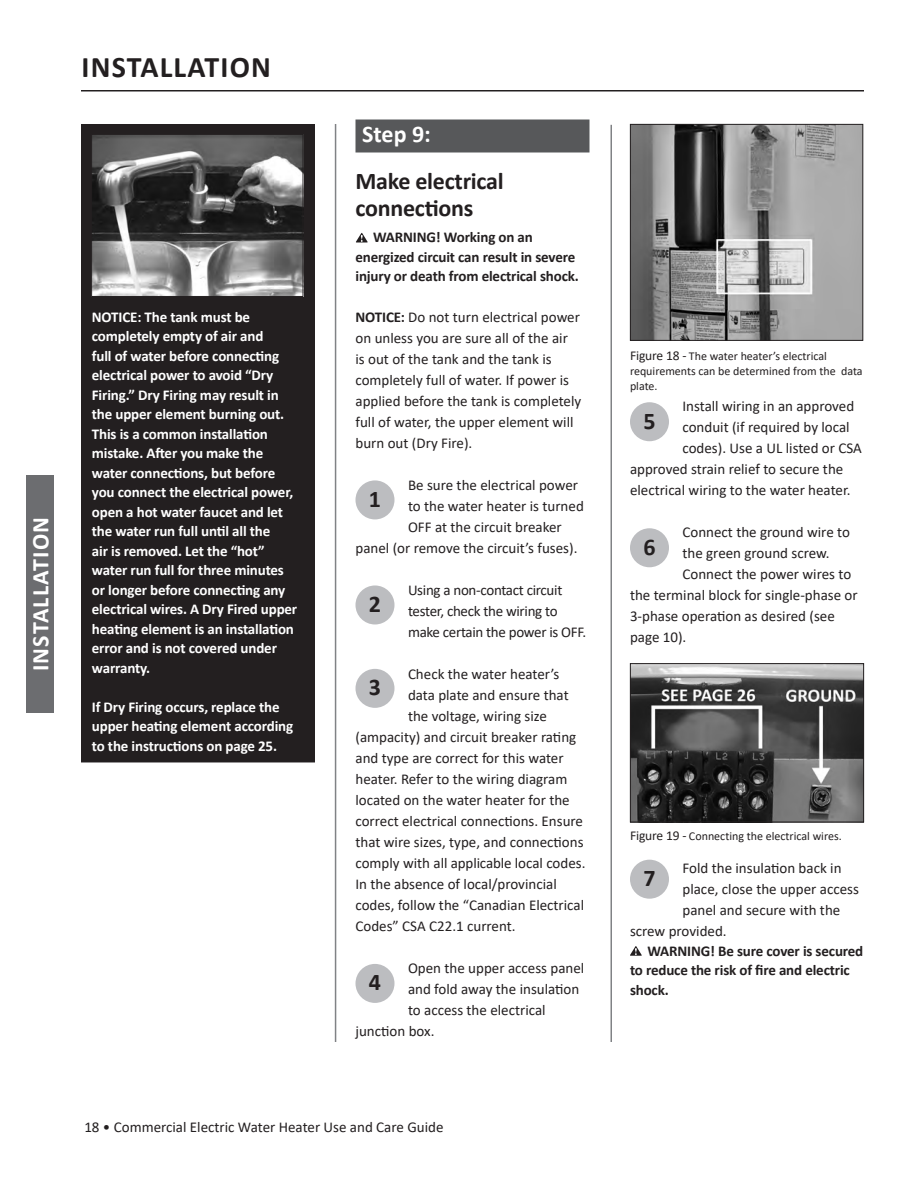
<style>
.page{position:relative;width:918px;height:1188px;background:#fff}
.page>*{position:absolute;margin:0;border:0;box-sizing:border-box;transform-origin:0 0}
.t1{font:700 30px "Calibri";letter-spacing:.04em;color:#231f20}
.t2{font:700 24px/27px "Calibri";letter-spacing:-.01em;color:#231f20}
.t3{font:700 24px "Calibri";letter-spacing:.05em;color:#fff}
.t4{font:15px/21px "Calibri";color:#231f20}
.t5{font:700 15px/19.5px "Calibri";letter-spacing:-.01em;color:#fff}
.t6{font:700 15px/19.5px "Calibri";letter-spacing:-.01em;color:#231f20}
.t7{font:15px/21px "Calibri";letter-spacing:-.02em;color:#231f20}
.t8{font:12px/15px "Calibri";color:#231f20}
.s1{font-weight:700}
.s2{font-size:13.5px}
</style>
<div class="page">
<hr style="left:81px;top:90px;width:783px;height:2px;background:#231f20">
<div style="left:356px;top:120px;width:234px;height:33px;background:#57585a"></div>
<svg style="left:356px;top:233px;width:12px;height:9px"></svg>
<div style="left:356px;top:480px;width:38px;height:39px;background:#bcbdc0;border-radius:50%"></div>
<div style="left:356px;top:585px;width:38px;height:39px;background:#bcbdc0;border-radius:50%"></div>
<div style="left:356px;top:669px;width:38px;height:39px;background:#bcbdc0;border-radius:50%"></div>
<div style="left:356px;top:964px;width:38px;height:39px;background:#bcbdc0;border-radius:50%"></div>
<img style="left:632px;top:126px;width:229px;height:213px">
<div style="left:630px;top:124px;width:233px;height:217px;border:1px solid #231f20"></div>
<div style="left:630px;top:402px;width:39px;height:39px;background:#bcbdc0;border-radius:50%"></div>
<div style="left:630px;top:528px;width:39px;height:39px;background:#bcbdc0;border-radius:50%"></div>
<img style="left:632px;top:665px;width:230px;height:155px">
<div style="left:630px;top:663px;width:234px;height:159px;border:1px solid #231f20"></div>
<hr style="left:335px;top:124px;width:1px;height:918px;background:#808285">
<hr style="left:610px;top:125px;width:2px;height:917px;background:#808285">
<div style="left:82px;top:125px;width:232px;height:637px;background:#231f20"></div>
<div style="left:81px;top:124px;width:234px;height:638px;border:2px solid #231f20"></div>
<img style="left:93px;top:136px;width:208px;height:159px">
<div style="left:91px;top:134px;width:212px;height:163px;border:1px solid #231f20"></div>
<div style="left:27px;top:475px;width:27px;height:238px;background:#6c6d70"></div>
<div style="left:630px;top:860px;width:39px;height:39px;background:#bcbdc0;border-radius:50%"></div>
<svg style="left:630px;top:946px;width:12px;height:10px"></svg>
<h2 class="t3" style="left:24px;top:671px;width:156px;rotate:-90deg">INSTALLATION</h2>
<h1 class="t1" style="left:82px;top:45px;width:191px">INSTALLATION</h1>
<p class="t5" style="left:92px;top:307px;width:207px">NOTICE: The tank must be completely empty of air and<br>full of water before connecting electrical power to avoid “Dry<br>Firing.” Dry Firing may result in the upper element burning out.<br>This is a common installation mistake. After you make the water connections, but before you connect the electrical power, open a hot water faucet and let the water run full until all the<br>air is removed. Let the “hot” water run full for three minutes or longer before connecting any electrical wires. A Dry Fired upper heating element is an installation error and is not covered under warranty.</p>
<p class="t5" style="left:92px;top:697px;width:203px">If Dry Firing occurs, replace the upper heating element according to the instructions on page 25.</p>
<h2 class="t3" style="left:362px;top:117px;width:70px">Step 9:</h2>
<h2 class="t2" style="left:356px;top:167px;width:150px">Make electrical connections</h2>
<p class="t6" style="left:356px;top:228px;width:225px;text-indent:18px">WARNING! Working on an energized circuit can result in severe injury or death from electrical shock.</p>
<p class="t4" style="left:356px;top:306px;width:227px"><span class="s1">NOTICE:</span> Do not turn electrical power on unless you are sure all of the air<br>is out of the tank and the tank is completely full of water. If power is applied before the tank is completely full of water, the upper element will burn out (Dry Fire).</p>
<p class="t4" style="left:408px;top:474px;width:172px">Be sure the electrical power</p>
<p class="t4" style="left:408px;top:495px;width:177px">to the water heater is turned</p>
<p class="t4" style="left:408px;top:516px;width:155px">OFF at the circuit breaker</p>
<p class="t4" style="left:356px;top:537px;width:223px">panel (or remove the circuit’s fuses).</p>
<h2 class="t2" style="left:369px;top:485px;width:14px">1</h2>
<h2 class="t2" style="left:369px;top:590px;width:14px">2</h2>
<p class="t7" style="left:408px;top:579px;width:180px">Using a non-contact circuit tester, check the wiring to make certain the power is OFF.</p>
<p class="t4" style="left:408px;top:663px;width:153px">Check the water heater’s</p>
<p class="t4" style="left:408px;top:684px;width:162px">data plate and ensure that</p>
<p class="t4" style="left:408px;top:705px;width:140px">the voltage, wiring size</p>
<p class="t4" style="left:356px;top:726px;width:222px">(ampacity) and circuit breaker rating</p>
<p class="t4" style="left:356px;top:747px;width:210px">and type are correct for this water</p>
<p class="t4" style="left:356px;top:768px;width:213px">heater. Refer to the wiring diagram</p>
<p class="t4" style="left:356px;top:789px;width:216px">located on the water heater for the</p>
<p class="t4" style="left:356px;top:810px;width:229px">correct electrical connections. Ensure</p>
<p class="t4" style="left:356px;top:831px;width:230px">that wire sizes, type, and connections</p>
<p class="t4" style="left:356px;top:852px;width:232px">comply with all applicable local codes.</p>
<p class="t4" style="left:356px;top:873px;width:203px">In the absence of local/provincial</p>
<p class="t4" style="left:356px;top:894px;width:230px">codes, follow the “Canadian Electrical</p>
<p class="t4" style="left:356px;top:915px;width:162px">Codes” CSA C22.1 current.</p>
<h2 class="t2" style="left:369px;top:674px;width:14px">3</h2>
<p class="t4" style="left:408px;top:957px;width:178px">Open the upper access panel</p>
<p class="t4" style="left:408px;top:978px;width:173px">and fold away the insulation</p>
<p class="t4" style="left:408px;top:999px;width:139px">to access the electrical</p>
<p class="t4" style="left:356px;top:1020px;width:81px">junction box.</p>
<h2 class="t2" style="left:369px;top:969px;width:14px">4</h2>
<p class="t4" style="left:84px;top:1116px;width:361px">18 • Commercial Electric Water Heater Use and Care Guide</p>
<p class="t8" style="left:630px;top:348px;width:234px"><span class="s2">Figure 18 -</span> The water heater’s electrical requirements can be determined from the data plate.</p>
<h2 class="t2" style="left:643px;top:407px;width:14px">5</h2>
<p class="t4" style="left:682px;top:395px;width:173px">Install wiring in an approved</p>
<p class="t4" style="left:682px;top:416px;width:169px">conduit (if required by local</p>
<p class="t4" style="left:682px;top:437px;width:181px">codes). Use a UL listed or CSA</p>
<p class="t4" style="left:630px;top:458px;width:215px">approved strain relief to secure the</p>
<p class="t4" style="left:630px;top:479px;width:222px">electrical wiring to the water heater.</p>
<p class="t4" style="left:682px;top:521px;width:169px">Connect the ground wire to</p>
<p class="t4" style="left:682px;top:542px;width:149px">the green ground screw.</p>
<p class="t4" style="left:682px;top:563px;width:170px">Connect the power wires to</p>
<p class="t4" style="left:630px;top:584px;width:229px">the terminal block for single-phase or</p>
<p class="t4" style="left:630px;top:605px;width:206px">3-phase operation as desired (see</p>
<p class="t4" style="left:630px;top:626px;width:58px">page 10).</p>
<h2 class="t2" style="left:643px;top:533px;width:14px">6</h2>
<p class="t8" style="left:630px;top:828px;width:213px"><span class="s2">Figure 19 -</span> Connecting the electrical wires.</p>
<p class="t4" style="left:682px;top:857px;width:161px">Fold the insulation back in</p>
<p class="t4" style="left:682px;top:878px;width:178px">place, close the upper access</p>
<p class="t4" style="left:682px;top:899px;width:159px">panel and secure with the</p>
<p class="t4" style="left:630px;top:920px;width:98px">screw provided.</p>
<p class="t6" style="left:630px;top:941px;width:235px;text-indent:18px">WARNING! Be sure cover is secured to reduce the risk of fire and electric shock.</p>
<h2 class="t2" style="left:643px;top:864px;width:14px">7</h2>
</div>
